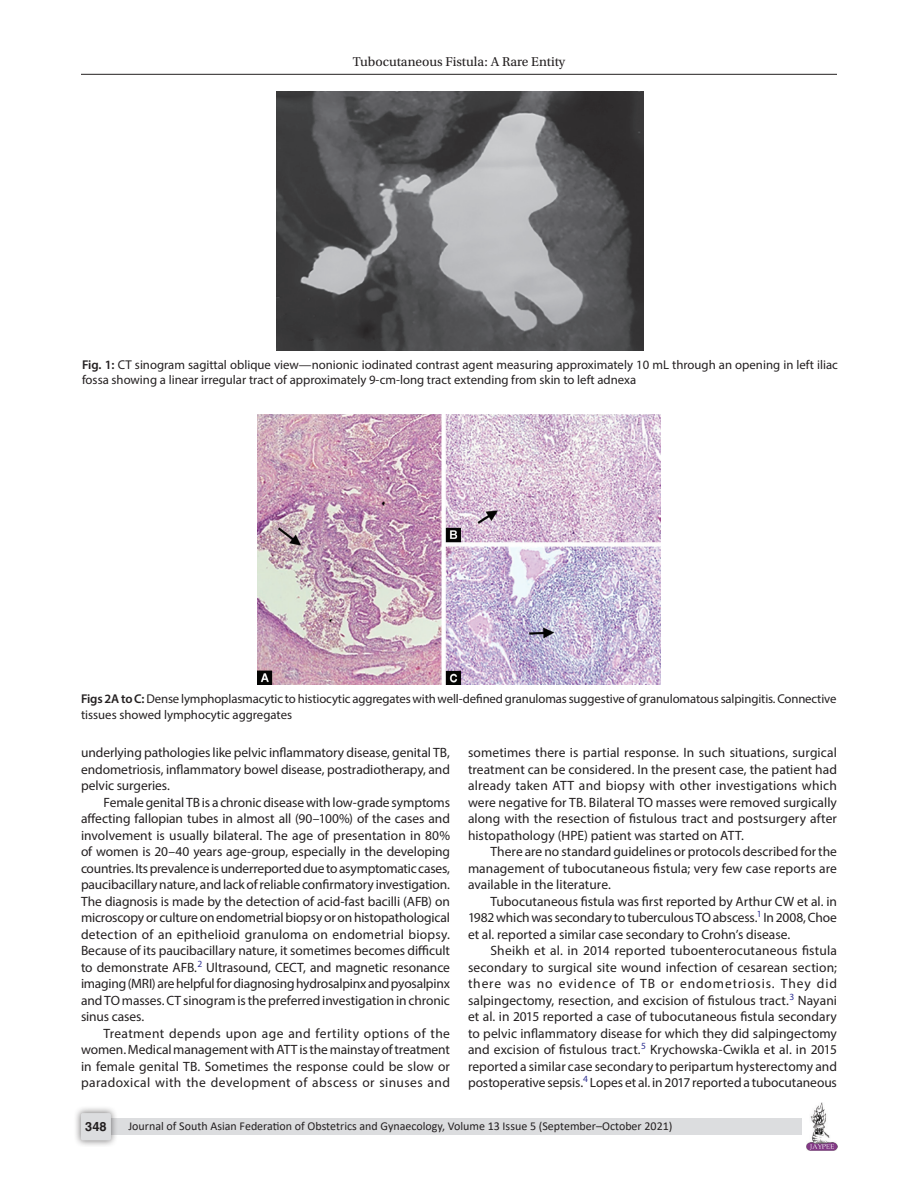
<style>
.page{position:relative;width:918px;height:1188px;background:#fff}
.page>*{position:absolute;margin:0;border:0;box-sizing:border-box;transform-origin:0 0}
.Para-Indent{font:13.5px/16.5px "Myriad Pro";color:#231f20;text-align:justify}
.Para-NoIndent{font:13.5px/16.5px "Myriad Pro";letter-spacing:-.005em;color:#231f20;text-align:justify}
.t1{font:13.5px "Utopia Std";color:#231f20}
.FigCaption{font:12.75px/15.3px "Myriad Pro";color:#231f20}
.t2{font:700 12.75px "Helvetica LT Std";color:#231f20}
.t3{font:12px "Calibri";color:#231f20}
.s1{font-weight:600}
</style>
<div class="page">
<hr style="left:81px;top:74px;width:756px;height:1px;background:#231f20">
<img style="left:807px;top:1103px;width:30px;height:48px">
<div style="left:96px;top:1119px;width:706px;height:16px;background:#dcdddf"></div>
<div style="left:73px;top:1106px;width:45px;height:41px;background:#231f20;opacity:.61"></div>
<div style="left:81px;top:1113px;width:30px;height:27px;background:#dcdddf;border-radius:2px"></div>
<img style="left:258px;top:415px;width:402px;height:270px">
<img style="left:276px;top:91px;width:368px;height:259px">
<p class="t1" style="left:353px;top:55px;width:214px">Tubocutaneous Fistula: A Rare Entity</p>
<p class="FigCaption" style="left:82px;top:356px;width:757px"><span class="s1">Fig. 1:</span> CT sinogram sagittal oblique view—nonionic iodinated contrast agent measuring approximately 10 mL through an opening in left iliac fossa showing a linear irregular tract of approximately 9-cm-long tract extending from skin to left adnexa</p>
<p class="FigCaption" style="left:81px;top:691px;width:757px"><span class="s1">Figs 2A to C:</span> Dense lymphoplasmacytic to histiocytic aggregates with well-defined granulomas suggestive of granulomatous salpingitis. Connective tissues showed lymphocytic aggregates</p>
<p class="Para-NoIndent" style="left:81px;top:744px;width:370px">underlying pathologies like pelvic inflammatory disease, genital TB, endometriosis, inflammatory bowel disease, postradiotherapy, and pelvic surgeries.</p>
<p class="Para-Indent" style="left:81px;top:794px;width:371px;text-indent:22px">Female genital TB is a chronic disease with low-grade symptoms affecting fallopian tubes in almost all (90–100%) of the cases and involvement is usually bilateral. The age of presentation in 80% of women is 20–40 years age-group, especially in the developing countries. Its prevalence is underreported due to asymptomatic cases, paucibacillary nature, and lack of reliable confirmatory investigation.<br>The diagnosis is made by the detection of acid-fast bacilli (AFB) on microscopy or culture on endometrial biopsy or on histopathological detection of an epithelioid granuloma on endometrial biopsy.<br>Because of its paucibacillary nature, it sometimes becomes difficult to demonstrate AFB.<sup>2</sup> Ultrasound, CECT, and magnetic resonance imaging (MRI) are helpful for diagnosing hydrosalpinx and pyosalpinx and TO masses. CT sinogram is the preferred investigation in chronic sinus cases.</p>
<p class="Para-Indent" style="left:81px;top:1025px;width:371px;text-indent:22px">Treatment depends upon age and fertility options of the women. Medical management with ATT is the mainstay of treatment in female genital TB. Sometimes the response could be slow or paradoxical with the development of abscess or sinuses and</p>
<p class="Para-Indent" style="left:468px;top:744px;width:370px">sometimes there is partial response. In such situations, surgical treatment can be considered. In the present case, the patient had already taken ATT and biopsy with other investigations which were negative for TB. Bilateral TO masses were removed surgically along with the resection of fistulous tract and postsurgery after histopathology (HPE) patient was started on ATT.</p>
<p class="Para-Indent" style="left:468px;top:843px;width:371px;text-indent:22px">There are no standard guidelines or protocols described for the management of tubocutaneous fistula; very few case reports are available in the literature.</p>
<p class="Para-Indent" style="left:468px;top:893px;width:371px;text-indent:22px">Tubocutaneous fistula was first reported by Arthur CW et al. in 1982 which was secondary to tuberculous TO abscess.<sup>1</sup> In 2008, Choe et al. reported a similar case secondary to Crohn’s disease.</p>
<p class="Para-Indent" style="left:468px;top:942px;width:371px;text-indent:22px">Sheikh et al. in 2014 reported tuboenterocutaneous fistula secondary to surgical site wound infection of cesarean section; there was no evidence of TB or endometriosis. They did salpingectomy, resection, and excision of fistulous tract.<sup>3</sup> Nayani et al. in 2015 reported a case of tubocutaneous fistula secondary to pelvic inflammatory disease for which they did salpingectomy and excision of fistulous tract.<sup>5</sup> Krychowska-Cwikla et al. in 2015 reported a similar case secondary to peripartum hysterectomy and postoperative sepsis.<sup>4</sup> Lopes et al. in 2017 reported a tubocutaneous</p>
<p class="t2" style="left:85px;top:1119px;width:23px">348</p>
<p class="t3" style="left:128px;top:1117px;width:546px">Journal of South Asian Federation of Obstetrics and Gynaecology, Volume 13 Issue 5 (September–October 2021)</p>
</div>
